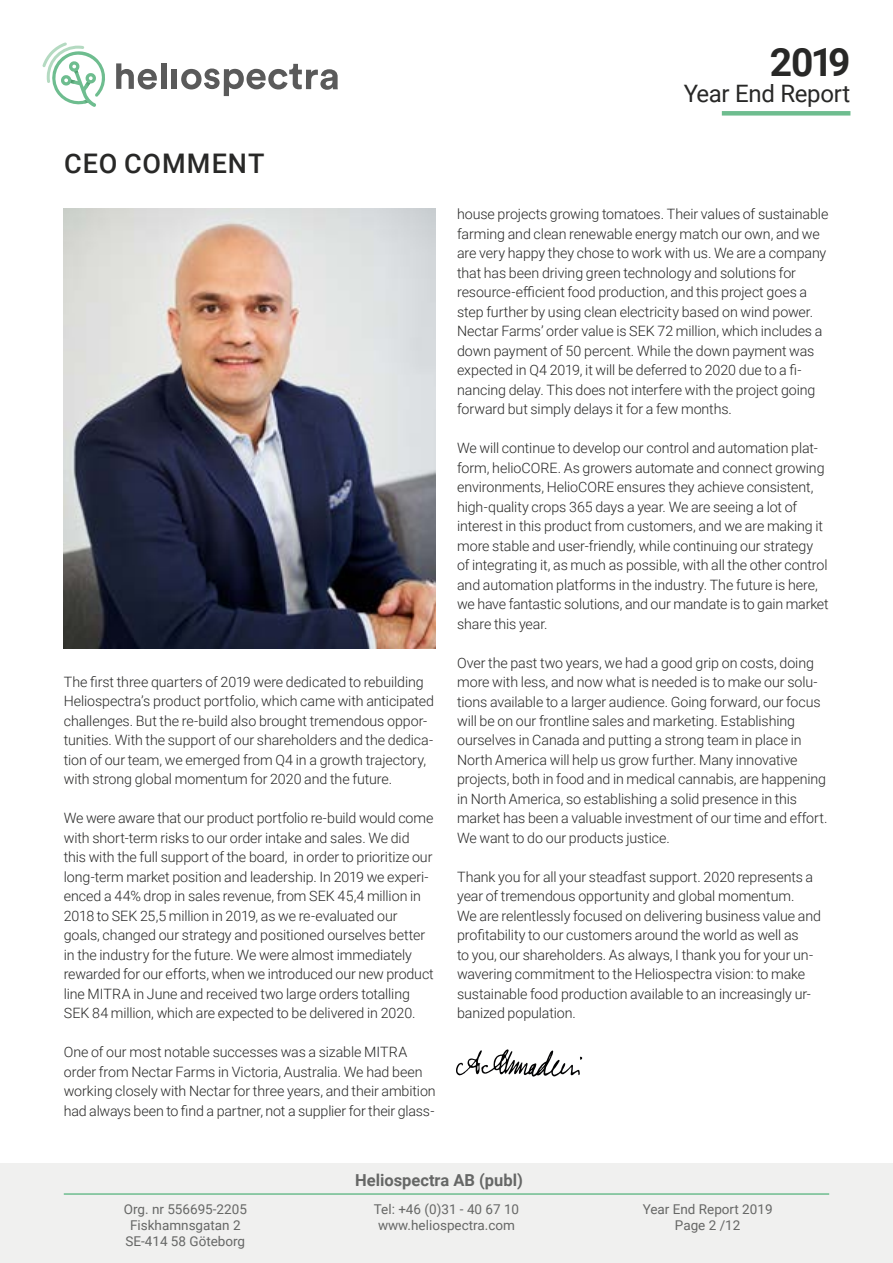
<style>
.page{position:relative;width:893px;height:1263px;background:#fff}
.page>*{position:absolute;margin:0;border:0;box-sizing:border-box;transform-origin:0 0}
.t1{font:700 39px "Roboto";color:#282827}
.t2{font:500 27px "Roboto";letter-spacing:.035em;color:#282827}
.t3{font:24px "Roboto";letter-spacing:-.01em;color:#282827}
.t4{font:700 16.5px "Roboto";color:#666766}
.t5{font:300 14.25px/19.5px "Roboto";letter-spacing:-.005em;color:#282827}
.t6{font:13.5px/16.2px "Roboto";color:#666766;text-align:center}
</style>
<div class="page">
<svg style="left:456px;top:1049px;width:126px;height:27px"></svg>
<img style="left:64px;top:208px;width:372px;height:440px">
<svg style="left:116px;top:63px;width:41px;height:26px"></svg>
<div style="left:161px;top:63px;width:5px;height:26px;background:#5a5a5a"></div>
<div style="left:172px;top:69px;width:5px;height:20px;background:#5a5a5a"></div>
<svg style="left:181px;top:64px;width:157px;height:32px"></svg>
<svg style="left:43px;top:43px;width:62px;height:64px"></svg>
<div style="left:722px;top:111px;width:128px;height:5px;background:#6ebd8f"></div>
<div style="left:0;top:1163px;width:893px;height:100px;background:#f0f0ef"></div>
<hr style="left:64px;top:1193px;width:765px;height:2px;background:#6ebd8f">
<h2 class="t2" style="left:64px;top:145px;width:202px">CEO COMMENT</h2>
<p class="t5" style="left:64px;top:671px;width:372px">The first three quarters of 2019 were dedicated to rebuilding Heliospectra’s product portfolio, which came with anticipated challenges. But the re-build also brought tremendous oppor&shy;tunities. With the support of our shareholders and the dedica&shy;tion of our team, we emerged from Q4 in a growth trajectory, with strong global momentum for 2020 and the future.</p>
<p class="t5" style="left:64px;top:808px;width:372px">We were aware that our product portfolio re-build would come with short-term risks to our order intake and sales. We did this with the full support of the board, in order to prioritize our long-term market position and leadership. In 2019 we experi&shy;enced a 44% drop in sales revenue, from SEK 45,4 million in 2018 to SEK 25,5 million in 2019, as we re-evaluated our goals, changed our strategy and positioned ourselves better in the industry for the future. We were almost immediately rewarded for our efforts, when we introduced our new product line MITRA in June and received two large orders totalling SEK 84 million, which are expected to be delivered in 2020.</p>
<p class="t5" style="left:64px;top:1042px;width:373px">One of our most notable successes was a sizable MITRA order from Nectar Farms in Victoria, Australia. We had been working closely with Nectar for three years, and their ambition had always been to find a partner, not a supplier for their glass-</p>
<h1 class="t1" style="left:770px;top:35px;width:82px">2019</h1>
<h3 class="t3" style="left:684px;top:76px;width:168px">Year End Report</h3>
<p class="t5" style="left:457px;top:204px;width:373px">house projects growing tomatoes. Their values of sustainable farming and clean renewable energy match our own, and we are very happy they chose to work with us. We are a company that has been driving green technology and solutions for resource-efficient food production, and this project goes a step further by using clean electricity based on wind power.<br>Nectar Farms’ order value is SEK 72 million, which includes a down payment of 50 percent. While the down payment was expected in Q4 2019, it will be deferred to 2020 due to a fi&shy;nancing delay. This does not interfere with the project going forward but simply delays it for a few months.</p>
<p class="t5" style="left:457px;top:438px;width:373px">We will continue to develop our control and automation plat&shy;form, helioCORE. As growers automate and connect growing environments, HelioCORE ensures they achieve consistent, high-quality crops 365 days a year. We are seeing a lot of interest in this product from customers, and we are making it more stable and user-friendly, while continuing our strategy of integrating it, as much as possible, with all the other control and automation platforms in the industry. The future is here, we have fantastic solutions, and our mandate is to gain market share this year.</p>
<p class="t5" style="left:457px;top:652px;width:372px">Over the past two years, we had a good grip on costs, doing more with less, and now what is needed is to make our solu&shy;tions available to a larger audience. Going forward, our focus will be on our frontline sales and marketing. Establishing ourselves in Canada and putting a strong team in place in North America will help us grow further. Many innovative projects, both in food and in medical cannabis, are happening in North America, so establishing a solid presence in this market has been a valuable investment of our time and effort.<br>We want to do our products justice.</p>
<p class="t5" style="left:457px;top:867px;width:365px">Thank you for all your steadfast support. 2020 represents a year of tremendous opportunity and global momentum.<br>We are relentlessly focused on delivering business value and profitability to our customers around the world as well as<br>to you, our shareholders. As always, I thank you for your un&shy;wavering commitment to the Heliospectra vision: to make sustainable food production available to an increasingly ur&shy;banized population.</p>
<p class="t4" style="left:355px;top:1169px;width:169px">Heliospectra AB (publ)</p>
<p class="t6" style="left:124px;top:1200px;width:125px">Org. nr 556695-2205<br>Fiskhamnsgatan 2<br>SE-414 58 Göteborg</p>
<p class="t6" style="left:374px;top:1200px;width:147px">Tel: +46 (0)31 - 40 67 10 www.heliospectra.com</p>
<p class="t6" style="left:643px;top:1200px;width:131px">Year End Report 2019<br>Page 2 /12</p>
</div>
